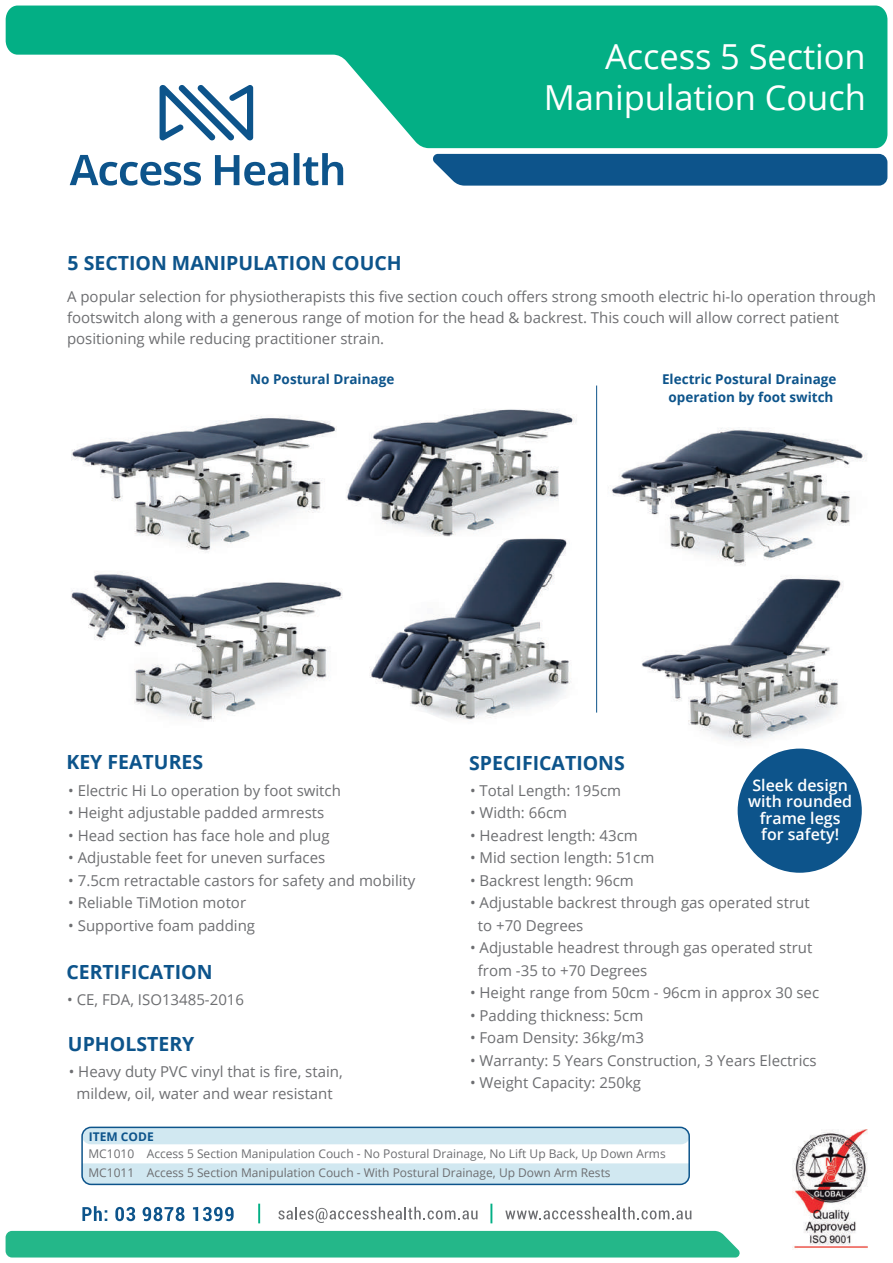
<style>
.page{position:relative;width:893px;height:1263px;background:#fff}
.page>*{position:absolute;margin:0;border:0;box-sizing:border-box;transform-origin:0 0}
.t1{font:34.5px/41.4px "Open Sans";letter-spacing:-.005em;color:#fff;text-align:right}
.t2{font:700 19.5px "Open Sans";color:#0d548b}
.t3{font:600 15.9px/16.5px "Open Sans";color:#fff;text-align:center}
.t4{font:15px/22.5px "Open Sans";color:#6d6e71}
.t5{font:700 13.5px/18px "Open Sans";color:#0d548b;text-align:center}
.t6{font:12px/19.5px "Open Sans";color:#6d6e71}
.t7{font:700 12px "Open Sans";color:#0d548b}
</style>
<div class="page">
<img style="left:71px;top:572px;width:272px;height:150px">
<div style="left:433px;top:154px;width:454px;height:32px;background:#0d548b"></div>
<div style="left:6px;top:1231px;width:734px;height:26px;background:#24b789"></div>
<svg style="left:6px;top:6px;width:881px;height:142px;fill:#03af85"></svg>
<svg style="left:82px;top:1206px;width:25px;height:15px"></svg>
<svg style="left:115px;top:1207px;width:20px;height:14px"></svg>
<svg style="left:143px;top:1207px;width:42px;height:14px"></svg>
<svg style="left:193px;top:1207px;width:41px;height:14px"></svg>
<svg style="left:278px;top:1207px;width:199px;height:16px"></svg>
<svg style="left:505px;top:1207px;width:186px;height:12px"></svg>
<hr style="left:258px;top:1203px;width:2px;height:20px;background:#03af85">
<hr style="left:490px;top:1203px;width:2px;height:20px;background:#03af85">
<svg style="left:70px;top:85px;width:273px;height:101px"></svg>
<img style="left:793px;top:1130px;width:75px;height:120px">
<img style="left:72px;top:415px;width:265px;height:136px">
<div style="left:84px;top:1163px;width:603px;height:19px;background:#d1e8f1"></div>
<div style="left:84px;top:1129px;width:603px;height:15px;background:#d1e8f1"></div>
<div style="left:81px;top:1126px;width:609px;height:59px;border:2px solid #0d548b;border-radius:9px"></div>
<img style="left:346px;top:409px;width:231px;height:113px">
<div style="left:560px;top:426px;width:55px;height:124px;background:#fff"></div>
<img style="left:370px;top:522px;width:201px;height:198px">
<img style="left:611px;top:428px;width:256px;height:138px">
<img style="left:642px;top:577px;width:201px;height:176px">
<div style="left:738px;top:749px;width:124px;height:124px;background:#0d548b;border-radius:50%"></div>
<h2 class="t2" style="left:67px;top:249px;width:336px">5 SECTION MANIPULATION COUCH</h2>
<h1 class="t1" style="left:544px;top:35px;width:324px">Access 5 Section<br>Manipulation Couch</h1>
<p class="t4" style="left:67px;top:285px;width:810px;line-height:21px">A popular selection for physiotherapists this five section couch offers strong smooth electric hi-lo operation through footswitch along with a generous range of motion for the head &amp; backrest. This couch will allow correct patient positioning while reducing practitioner strain.</p>
<p class="t5" style="left:250px;top:370px;width:146px">No Postural Drainage</p>
<p class="t5" style="left:662px;top:370px;width:176px">Electric Postural Drainage operation by foot switch</p>
<h2 class="t2" style="left:66px;top:748px;width:138px">KEY FEATURES</h2>
<h2 class="t2" style="left:469px;top:749px;width:157px">SPECIFICATIONS</h2>
<p class="t4" style="left:470px;top:778px;width:153px">• Total Length: 195cm</p>
<p class="t4" style="left:470px;top:801px;width:99px">• Width: 66cm</p>
<p class="t4" style="left:470px;top:823px;width:169px">• Headrest length: 43cm</p>
<p class="t4" style="left:470px;top:846px;width:186px">• Mid section length: 51cm</p>
<p class="t4" style="left:470px;top:868px;width:165px">• Backrest length: 96cm</p>
<p class="t4" style="left:478px;top:891px;width:333px;text-indent:-8px">• Adjustable backrest through gas operated strut to +70 Degrees</p>
<p class="t4" style="left:478px;top:936px;width:336px;text-indent:-8px">• Adjustable headrest through gas operated strut from -35 to +70 Degrees</p>
<p class="t4" style="left:470px;top:981px;width:351px">• Height range from 50cm - 96cm in approx 30 sec</p>
<p class="t4" style="left:470px;top:1003px;width:175px">• Padding thickness: 5cm</p>
<p class="t4" style="left:470px;top:1026px;width:176px">• Foam Density: 36kg/m3</p>
<p class="t4" style="left:470px;top:1048px;width:348px">• Warranty: 5 Years Construction, 3 Years Electrics</p>
<p class="t4" style="left:470px;top:1071px;width:173px">• Weight Capacity: 250kg</p>
<p class="t3" style="left:748px;top:776px;width:106px">Sleek design with rounded frame legs for safety!</p>
<p class="t4" style="left:68px;top:779px;width:274px">• Electric Hi Lo operation by foot switch</p>
<p class="t4" style="left:68px;top:801px;width:258px">• Height adjustable padded armrests</p>
<p class="t4" style="left:68px;top:824px;width:263px">• Head section has face hole and plug</p>
<p class="t4" style="left:68px;top:846px;width:259px">• Adjustable feet for uneven surfaces</p>
<p class="t4" style="left:68px;top:869px;width:349px">• 7.5cm retractable castors for safety and mobility</p>
<p class="t4" style="left:68px;top:891px;width:179px">• Reliable TiMotion motor</p>
<p class="t4" style="left:68px;top:914px;width:188px">• Supportive foam padding</p>
<h2 class="t2" style="left:66px;top:958px;width:148px">CERTIFICATION</h2>
<p class="t4" style="left:67px;top:987px;width:178px">• CE, FDA, ISO13485-2016</p>
<h2 class="t2" style="left:68px;top:1030px;width:128px">UPHOLSTERY</h2>
<p class="t4" style="left:69px;top:1060px;width:275px;text-align:center">• Heavy duty PVC vinyl that is fire, stain, mildew, oil, water and wear resistant</p>
<p class="t7" style="left:89px;top:1128px;width:66px">ITEM CODE</p>
<p class="t6" style="left:88px;top:1143px;width:579px">MC1010 Access 5 Section Manipulation Couch - No Postural Drainage, No Lift Up Back, Up Down Arms<br>MC1011 Access 5 Section Manipulation Couch - With Postural Drainage, Up Down Arm Rests</p>
</div>
